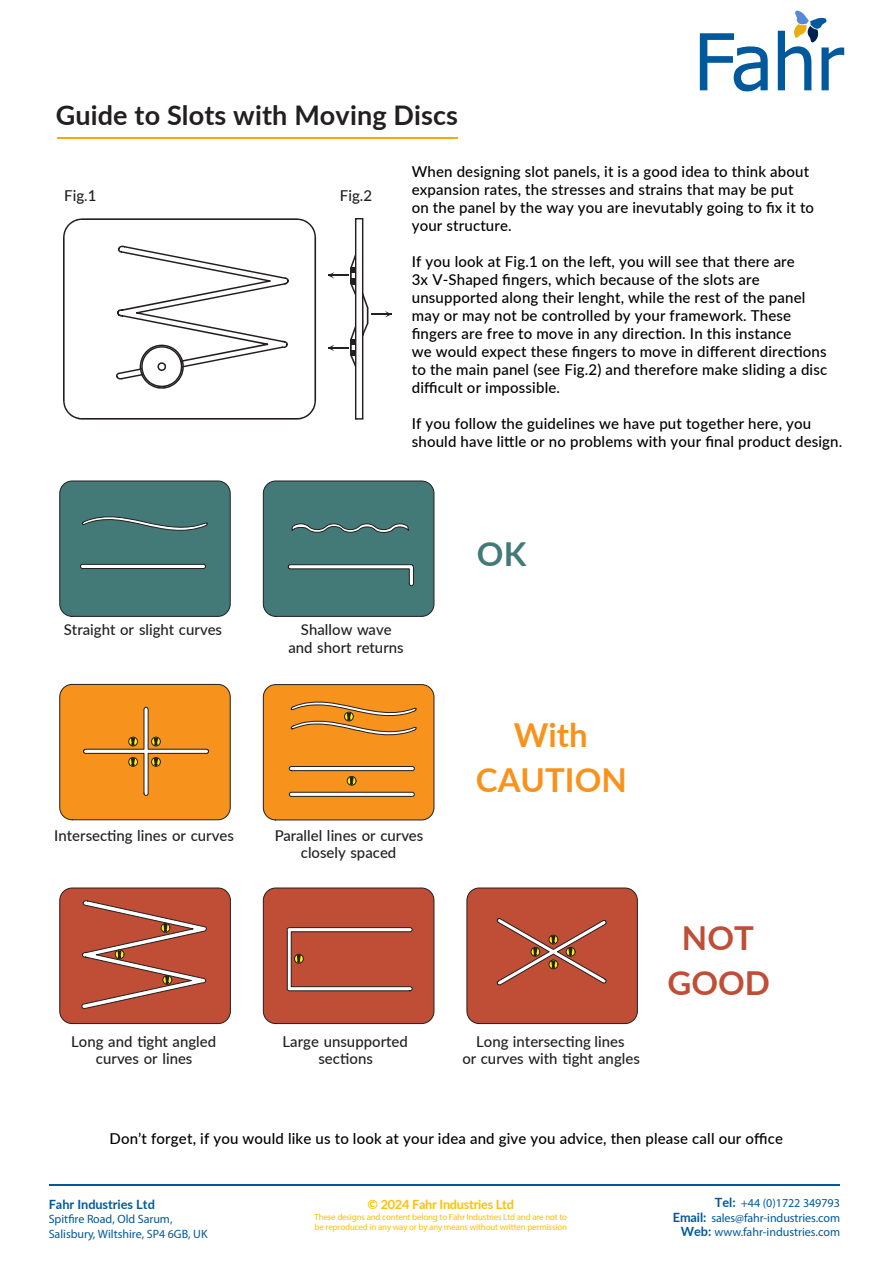
<style>
.page{position:relative;width:893px;height:1263px;background:#fff}
.page>*{position:absolute;margin:0;border:0;box-sizing:border-box;transform-origin:0 0}
.t1{font:700 33px/45px "Lato";color:#f7931d;text-align:center}
.t2{font:700 33px/45px "Lato";color:#c04e37;text-align:center}
.t3{font:700 33px "Lato";color:#437a78}
.t4{font:700 27px "Lato";letter-spacing:.005em;color:#231f20}
.t5{font:500 15px/18px "Lato";letter-spacing:.01em;color:#000}
.t6{font:500 15px/17.2px "Lato";color:#231f20;text-align:center}
.t7{font:700 12.75px "Lato";letter-spacing:-.02em;color:#ffbf00}
.t8{font:700 12.75px "Lato";color:#00599c}
.t9{font:12px/14.5px "Myriad Pro";letter-spacing:-.005em;color:#00599c}
.t10{font:9px/10.8px "Myriad Pro";letter-spacing:-.02em;color:#ffbf00}
.s1{font-family:"Lato";font-weight:700;font-size:12.75px}
</style>
<div class="page">
<svg style="left:63px;top:218px;width:253px;height:202px"></svg>
<div style="left:59px;top:481px;width:172px;height:136px;background:#437a78;border:1px solid #231f20;border-radius:12px"></div>
<svg style="left:80px;top:564px;width:126px;height:5px"></svg>
<svg style="left:82px;top:516px;width:126px;height:15px"></svg>
<div style="left:59px;top:684px;width:172px;height:136px;background:#f7931d;border:1px solid #231f20;border-radius:12px"></div>
<div style="left:263px;top:481px;width:171px;height:136px;background:#437a78;border:1px solid #231f20;border-radius:12px"></div>
<svg style="left:292px;top:523px;width:117px;height:10px"></svg>
<svg style="left:288px;top:564px;width:126px;height:22px"></svg>
<div style="left:263px;top:888px;width:171px;height:136px;background:#c04e37;border:1px solid #231f20;border-radius:12px"></div>
<div style="left:467px;top:888px;width:171px;height:136px;background:#c04e37;border:1px solid #231f20;border-radius:12px"></div>
<div style="left:59px;top:888px;width:172px;height:136px;background:#c04e37;border:1px solid #231f20;border-radius:12px"></div>
<div style="left:263px;top:684px;width:171px;height:136px;background:#f7931d;border:1px solid #231f20;border-radius:12px"></div>
<svg style="left:289px;top:792px;width:126px;height:5px"></svg>
<svg style="left:289px;top:766px;width:126px;height:5px"></svg>
<svg style="left:287px;top:927px;width:126px;height:64px"></svg>
<svg style="left:290px;top:701px;width:127px;height:35px"></svg>
<svg style="left:347px;top:776px;width:9px;height:9px"></svg>
<svg style="left:350px;top:777px;width:4px;height:8px"></svg>
<svg style="left:328px;top:218px;width:40px;height:202px"></svg>
<hr style="left:371px;top:313px;width:21px;height:2px;background:#231f20">
<svg style="left:385px;top:311px;width:5px;height:7px"></svg>
<svg style="left:116px;top:246px;width:173px;height:143px"></svg>
<svg style="left:82px;top:900px;width:125px;height:109px"></svg>
<svg style="left:83px;top:707px;width:126px;height:89px"></svg>
<svg style="left:497px;top:918px;width:110px;height:67px"></svg>
<hr style="left:57px;top:138px;width:400px;height:1px;background:#ffa509">
<svg style="left:700px;top:11px;width:144px;height:80px"></svg>
<hr style="left:49px;top:1184px;width:791px;height:2px;background:#00599c">
<h2 class="t4" style="left:56px;top:96px;width:404px">Guide to Slots with Moving Discs</h2>
<p class="t6" style="left:64px;top:186px;width:34px">Fig.1</p>
<p class="t6" style="left:340px;top:186px;width:34px">Fig.2</p>
<p class="t5" style="left:412px;top:162px;width:404px">When designing slot panels, it is a good idea to think about expansion rates, the stresses and strains that may be put on the panel by the way you are inevutably going to fix it to your structure.</p>
<p class="t5" style="left:412px;top:252px;width:417px">If you look at Fig.1 on the left, you will see that there are<br>3x V-Shaped fingers, which because of the slots are unsupported along their lenght, while the rest of the panel may or may not be controlled by your framework. These fingers are free to move in any direction. In this instance<br>we would expect these fingers to move in different directions to the main panel (see Fig.2) and therefore make sliding a disc difficult or impossible.</p>
<p class="t5" style="left:412px;top:414px;width:432px">If you follow the guidelines we have put together here, you should have little or no problems with your final product design.</p>
<p class="t6" style="left:64px;top:620px;width:160px">Straight or slight curves</p>
<p class="t6" style="left:289px;top:620px;width:117px">Shallow wave and short returns</p>
<h1 class="t3" style="left:477px;top:530px;width:51px">OK</h1>
<h1 class="t1" style="left:476px;top:711px;width:153px">With<br>CAUTION</h1>
<p class="t6" style="left:54px;top:826px;width:181px">Intersecting lines or curves</p>
<p class="t6" style="left:275px;top:826px;width:150px">Parallel lines or curves closely spaced</p>
<p class="t6" style="left:71px;top:1032px;width:147px">Long and tight angled curves or lines</p>
<p class="t6" style="left:283px;top:1032px;width:127px">Large unsupported sections</p>
<p class="t6" style="left:462px;top:1032px;width:179px">Long intersecting lines<br>or curves with tight angles</p>
<h1 class="t2" style="left:667px;top:914px;width:104px">NOT<br>GOOD</h1>
<p class="t5" style="left:109px;top:1128px;width:675px">Don’t forget, if you would like us to look at your idea and give you advice, then please call our office</p>
<p class="t8" style="left:49px;top:1195px;width:108px">Fahr Industries Ltd</p>
<p class="t9" style="left:49px;top:1212px;width:160px">Spitfire Road, Old Sarum,<br>Salisbury, Wiltshire, SP4 6GB, UK</p>
<p class="t7" style="left:368px;top:1195px;width:148px">© 2024 Fahr Industries Ltd</p>
<p class="t10" style="left:314px;top:1211px;width:254px">These designs and content belong to Fahr Industries Ltd and are not to be reproduced in any way or by any means without written permission</p>
<p class="t9" style="left:673px;top:1196px;width:169px;text-align:right"><span class="s1">Tel:</span> +44 (0)1722 349793<br><span class="s1">Email:</span> sales@fahr-industries.com<br><span class="s1">Web:</span> www.fahr-industries.com</p>
</div>
